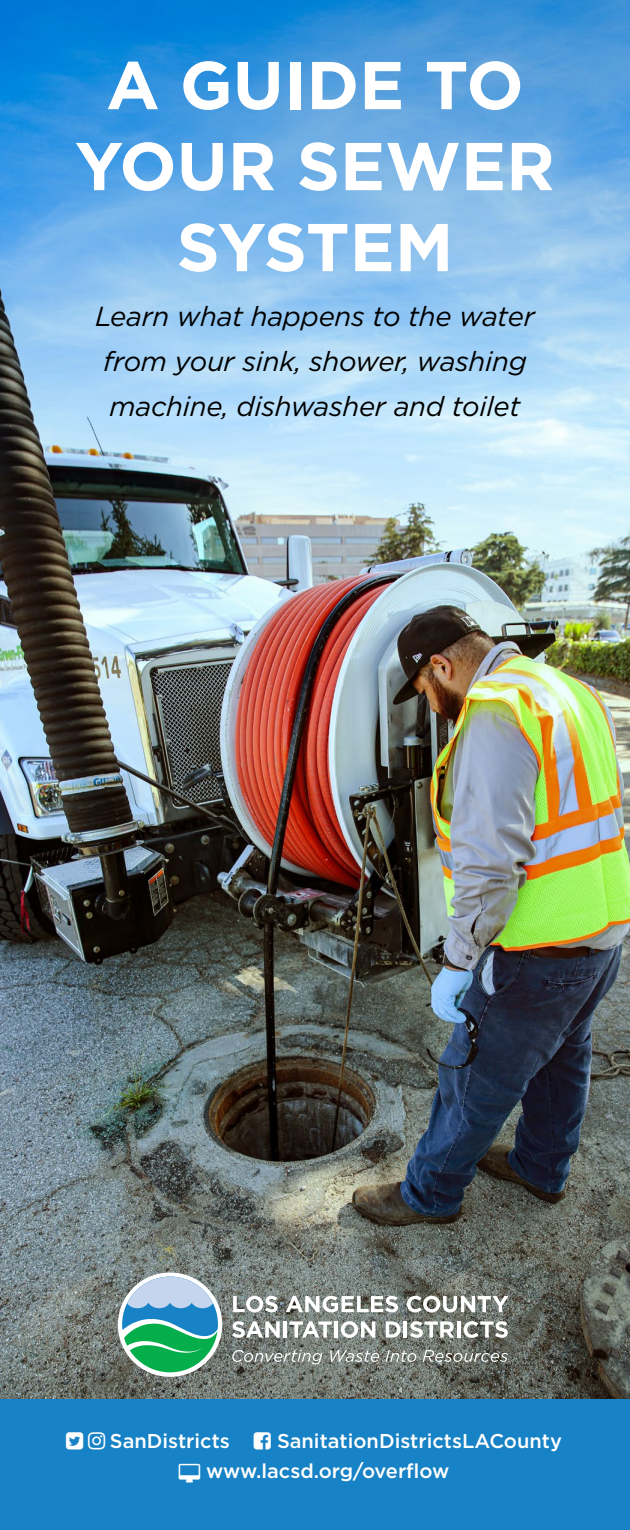
<style>
.page{position:relative;width:630px;height:1530px;background:#fff}
.page>*{position:absolute;margin:0;border:0;box-sizing:border-box;transform-origin:0 0}
.t1{font:700 67.5px/81px "Gotham";color:#fff;text-align:center}
.t2{font:italic 27.5px/45px "Gotham";letter-spacing:-.01em;color:#000}
.t3{font:500 20px/30px "Gotham";color:#fff}
</style>
<div class="page">
<img style="left:0;top:422px;width:630px;height:977px">
<div style="left:0;top:1399px;width:630px;height:131px;background:#1782c5"></div>
<svg style="left:118px;top:1272px;width:104px;height:105px"></svg>
<svg style="left:122px;top:1277px;width:96px;height:95px;background:#65b3a7"></svg>
<svg style="left:233px;top:1296px;width:45px;height:16px"></svg>
<svg style="left:286px;top:1296px;width:112px;height:16px"></svg>
<svg style="left:407px;top:1296px;width:101px;height:16px"></svg>
<svg style="left:232px;top:1321px;width:48px;height:17px"></svg>
<hr style="left:284px;top:1321px;width:3px;height:17px;background:#fff">
<svg style="left:290px;top:1321px;width:42px;height:17px"></svg>
<hr style="left:334px;top:1321px;width:4px;height:17px;background:#fff">
<svg style="left:341px;top:1321px;width:34px;height:17px"></svg>
<svg style="left:386px;top:1321px;width:15px;height:17px"></svg>
<hr style="left:404px;top:1321px;width:3px;height:17px;background:#fff">
<svg style="left:410px;top:1321px;width:44px;height:17px"></svg>
<hr style="left:457px;top:1321px;width:3px;height:17px;background:#fff">
<svg style="left:464px;top:1321px;width:44px;height:17px"></svg>
<svg style="left:232px;top:1350px;width:90px;height:14px"></svg>
<svg style="left:330px;top:1350px;width:49px;height:12px"></svg>
<svg style="left:385px;top:1350px;width:31px;height:12px"></svg>
<svg style="left:423px;top:1350px;width:85px;height:12px"></svg>
<svg style="left:0;top:0;width:630px;height:422px;background:#70b3e7"></svg>
<h1 class="t1" style="left:75px;top:44px;width:481px">A GUIDE TO<br>YOUR SEWER<br>SYSTEM</h1>
<p class="t2" style="left:95px;top:293px;width:441px">Learn what happens to the water from your sink, shower, washing machine, dishwasher and toilet</p>
<p class="t3" style="left:110px;top:1426px;width:121px">SanDistricts</p>
<p class="t3" style="left:206px;top:1426px;width:357px;text-indent:71px">SanitationDistrictsLACounty www.lacsd.org/overflow</p>
</div>
